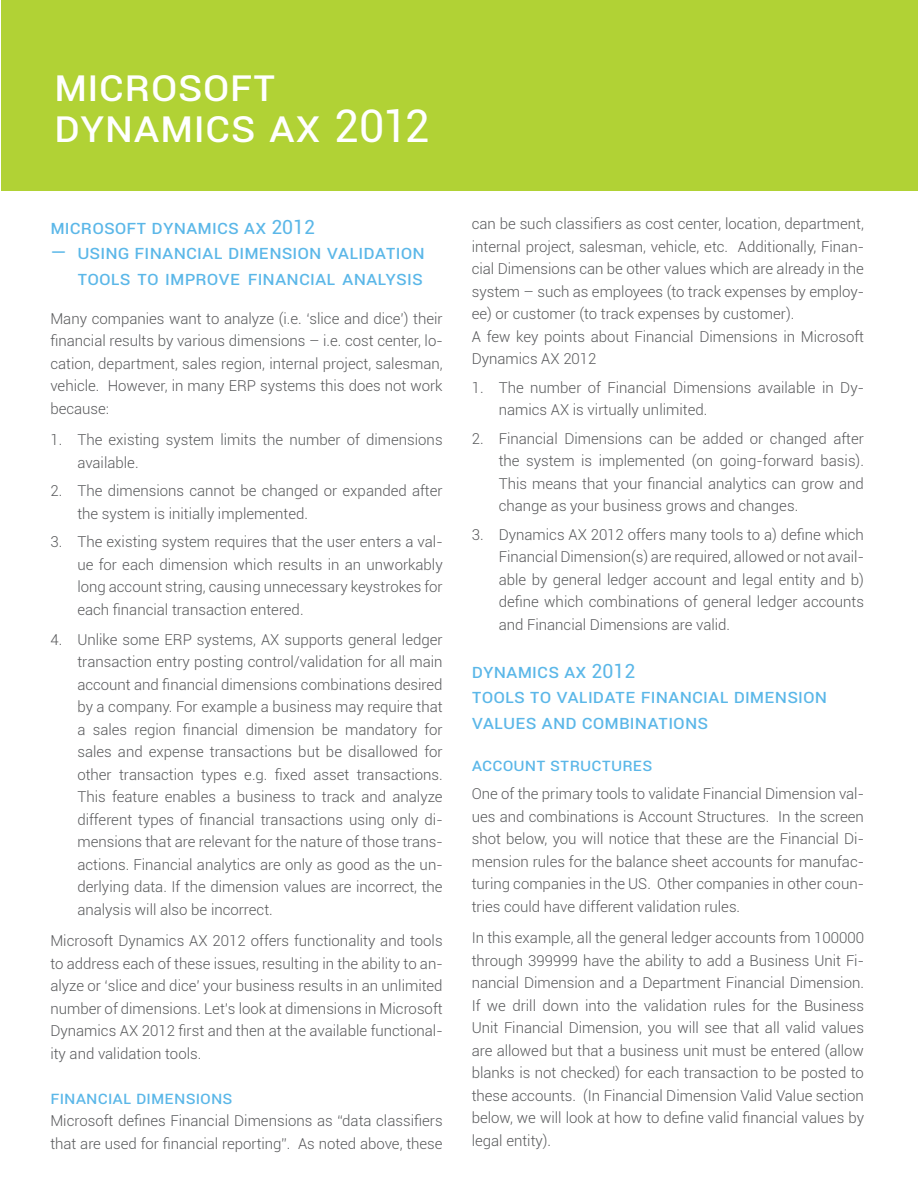
<style>
.page{position:relative;width:918px;height:1188px;background:#fff}
.page>*{position:absolute;margin:0;border:0;box-sizing:border-box;transform-origin:0 0}
.t1{font:45px/40.5px "Roboto";color:#fff}
.t2{font:19.5px/25.5px "Roboto";color:#5bb7e8;text-align:right}
.t3{font:18px "Roboto";color:#5bb7e8}
.t4{font:300 15px/22.5px "Roboto";color:#58595b;text-align:justify}
</style>
<div class="page">
<div style="left:2px;top:0;width:916px;height:191px;background:#b1d235"></div>
<h1 class="t1" style="left:54px;top:63px;width:377px">MICROSOFT<br>DYNAMICS AX 2012</h1>
<h2 class="t2" style="left:50px;top:213px;width:266px">MICROSOFT DYNAMICS AX 2012</h2>
<h2 class="t2" style="left:50px;top:239px;width:376px">— USING FINANCIAL DIMENSION VALIDATION<br>TOOLS TO IMPROVE FINANCIAL ANALYSIS</h2>
<p class="t4" style="left:50px;top:306px;width:394px">Many companies want to analyze (i.e. ‘slice and dice’) their financial results by various dimensions – i.e. cost center, lo&shy;cation, department, sales region, internal project, salesman, vehicle. However, in many ERP systems this does not work because:</p>
<p class="t4" style="left:77px;top:428px;width:367px;text-indent:-27px">1. The existing system limits the number of dimensions available.</p>
<p class="t4" style="left:77px;top:479px;width:367px;text-indent:-27px">2. The dimensions cannot be changed or expanded after the system is initially implemented.</p>
<p class="t4" style="left:77px;top:530px;width:367px;text-indent:-27px">3. The existing system requires that the user enters a val&shy;ue for each dimension which results in an unworkably long account string, causing unnecessary keystrokes for each financial transaction entered.</p>
<p class="t4" style="left:77px;top:627px;width:367px;text-indent:-27px">4. Unlike some ERP systems, AX supports general ledger transaction entry posting control/validation for all main account and financial dimensions combinations desired by a company. For example a business may require that a sales region financial dimension be mandatory for sales and expense transactions but be disallowed for other transaction types e.g. fixed asset transactions.<br>This feature enables a business to track and analyze different types of financial transactions using only di&shy;mensions that are relevant for the nature of those trans&shy;actions. Financial analytics are only as good as the un&shy;derlying data. If the dimension values are incorrect, the analysis will also be incorrect.</p>
<p class="t4" style="left:50px;top:929px;width:394px">Microsoft Dynamics AX 2012 offers functionality and tools to address each of these issues, resulting in the ability to an&shy;alyze or ‘slice and dice’ your business results in an unlimited number of dimensions. Let’s look at dimensions in Microsoft Dynamics AX 2012 first and then at the available functional&shy;ity and validation tools.</p>
<p class="t3" style="left:50px;top:1085px;width:20px">FINANCIAL</p>
<p class="t3" style="left:136px;top:1085px;width:21px">DIMENSIONS</p>
<p class="t4" style="left:50px;top:1109px;width:394px">Microsoft defines Financial Dimensions as “data classifiers that are used for financial reporting”. As noted above, these</p>
<p class="t4" style="left:472px;top:212px;width:394px;text-align:left">can be such classifiers as cost center, location, department, internal project, salesman, vehicle, etc. Additionally, Finan&shy;cial Dimensions can be other values which are already in the system – such as employees (to track expenses by employ&shy;ee) or customer (to track expenses by customer).<br>A few key points about Financial Dimensions in Microsoft Dynamics AX 2012</p>
<p class="t4" style="left:499px;top:375px;width:367px;text-indent:-27px">1. The number of Financial Dimensions available in Dy&shy;namics AX is virtually unlimited.</p>
<p class="t4" style="left:499px;top:426px;width:367px;text-indent:-27px">2. Financial Dimensions can be added or changed after the system is implemented (on going-forward basis).<br>This means that your financial analytics can grow and change as your business grows and changes.</p>
<p class="t4" style="left:499px;top:522px;width:367px;text-indent:-27px">3. Dynamics AX 2012 offers many tools to a) define which Financial Dimension(s) are required, allowed or not avail&shy;able by general ledger account and legal entity and b) define which combinations of general ledger accounts and Financial Dimensions are valid.</p>
<h2 class="t2" style="left:472px;top:657px;width:357px;text-align:left">DYNAMICS AX 2012<br>TOOLS TO VALIDATE FINANCIAL DIMENSION<br>VALUES AND COMBINATIONS</h2>
<p class="t3" style="left:472px;top:752px;width:22px">ACCOUNT</p>
<p class="t3" style="left:550px;top:752px;width:22px">STRUCTURES</p>
<p class="t4" style="left:472px;top:782px;width:394px">One of the primary tools to validate Financial Dimension val&shy;ues and combinations is Account Structures. In the screen shot below, you will notice that these are the Financial Di&shy;mension rules for the balance sheet accounts for manufac&shy;turing companies in the US. Other companies in other coun&shy;tries could have different validation rules.</p>
<p class="t4" style="left:472px;top:926px;width:394px">In this example, all the general ledger accounts from 100000 through 399999 have the ability to add a Business Unit Fi&shy;nancial Dimension and a Department Financial Dimension.<br>If we drill down into the validation rules for the Business Unit Financial Dimension, you will see that all valid values are allowed but that a business unit must be entered (allow blanks is not checked) for each transaction to be posted to these accounts. (In Financial Dimension Valid Value section below, we will look at how to define valid financial values by legal entity).</p>
</div>
